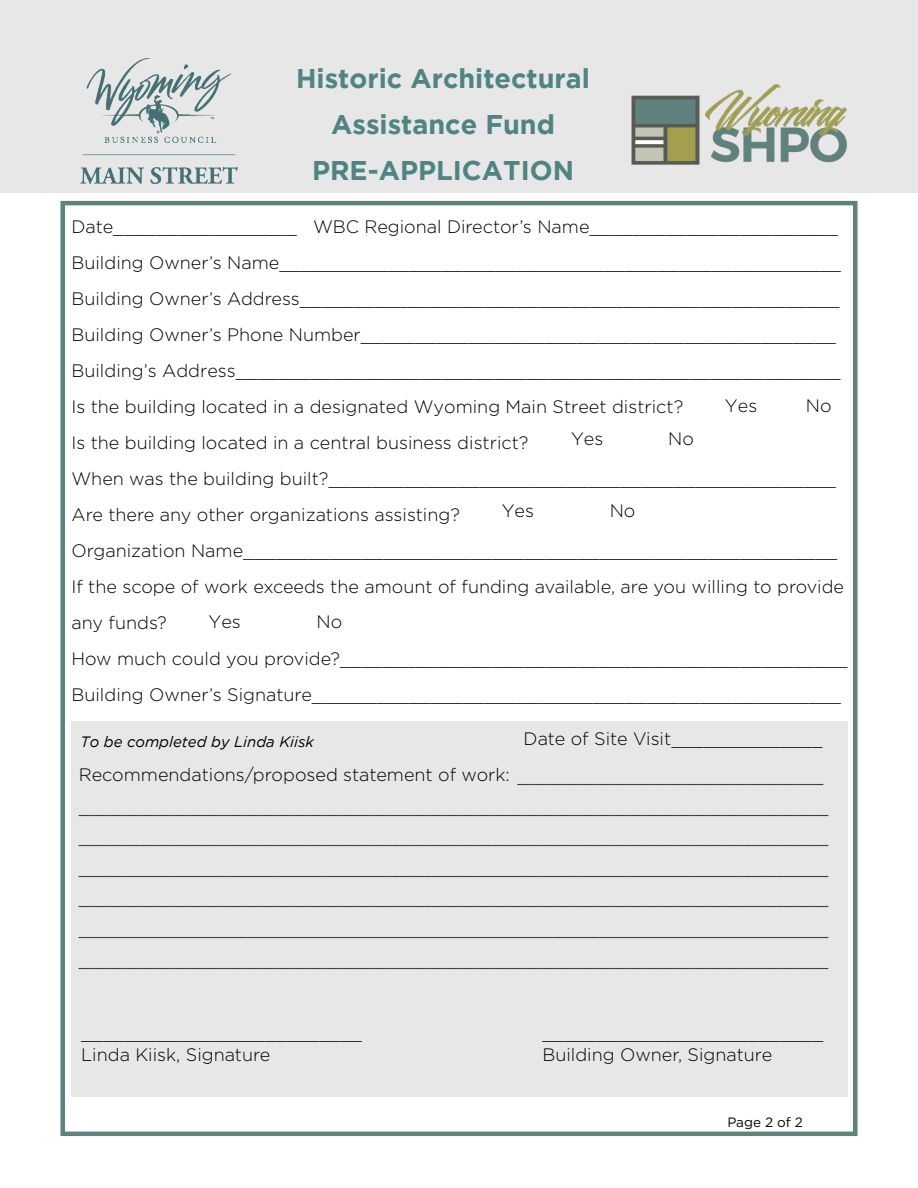
<style>
.page{position:relative;width:918px;height:1188px;background:#fff}
.page>*{position:absolute;margin:0;border:0;box-sizing:border-box;transform-origin:0 0}
.t1{font:700 27px/45.9px "Gotham";color:#4e8583;text-align:center}
.t2{font:300 25.5px/30.6px "Gotham";color:#424242;text-align:justify}
.t3{font:300 18px/36px "Gotham";color:#000}
.t4{font:italic 15px "Gotham";color:#000}
.t5{font:13.5px "Gotham";color:#000}
.s1{font-size:25.5px;color:#424242}
</style>
<div class="page">
<div style="left:60px;top:201px;width:798px;height:935px;border:4px solid #5f827d"></div>
<div style="left:0;top:0;width:918px;height:192px;background:#e7e7e7"></div>
<img style="left:631px;top:85px;width:216px;height:80px">
<img style="left:80px;top:59px;width:158px;height:125px">
<div style="left:71px;top:721px;width:777px;height:376px;background:#e7e7e7"></div>
<h1 class="t1" style="left:296px;top:55px;width:295px">Historic Architectural<br>Assistance Fund<br>PRE-APPLICATION</h1>
<p class="t3" style="left:71px;top:209px;width:771px">Date_________________ WBC Regional Director’s Name_______________________ Building Owner’s Name____________________________________________________ Building Owner’s Address__________________________________________________ Building Owner’s Phone Number____________________________________________ Building’s Address________________________________________________________ Is the building located in a designated Wyoming Main Street district?</p>
<p class="t3" style="left:725px;top:388px;width:34px">Yes</p>
<p class="t3" style="left:806px;top:388px;width:27px">No</p>
<p class="t3" style="left:71px;top:425px;width:459px">Is the building located in a central business district?</p>
<p class="t3" style="left:571px;top:420px;width:34px">Yes</p>
<p class="t3" style="left:668px;top:420px;width:27px">No</p>
<p class="t3" style="left:71px;top:461px;width:766px">When was the building built?_______________________________________________<br>Are there any other organizations assisting?</p>
<p class="t3" style="left:502px;top:492px;width:34px">Yes</p>
<p class="t3" style="left:610px;top:492px;width:27px">No</p>
<p class="t3" style="left:71px;top:533px;width:774px">Organization Name_______________________________________________________<br>If the scope of work exceeds the amount of funding available, are you willing to provide any funds?</p>
<p class="t3" style="left:71px;top:603px;width:778px;line-height:36.8px;text-indent:245px">No<br>How much could you provide?_______________________________________________<br>Building Owner’s Signature_________________________________________________</p>
<p class="t3" style="left:209px;top:603px;width:34px">Yes</p>
<p class="t3" style="left:79px;top:720px;width:746px;text-align:right">Date of Site Visit______________<br>Recommendations/proposed statement of work: <span class="s1">____________________</span></p>
<p class="t2" style="left:79px;top:787px;width:751px">_________________________________________________ _________________________________________________ _________________________________________________ _________________________________________________ _________________________________________________ _________________________________________________</p>
<p class="t4" style="left:80px;top:734px;width:235px">To be completed by Linda Kiisk</p>
<p class="t3" style="left:81px;top:1022px;width:282px;line-height:21.6px">__________________________<br>Linda Kiisk, Signature</p>
<p class="t3" style="left:542px;top:1022px;width:282px;line-height:21.6px">__________________________<br>Building Owner, Signature</p>
<p class="t5" style="left:727px;top:1114px;width:77px">Page 2 of 2</p>
</div>
